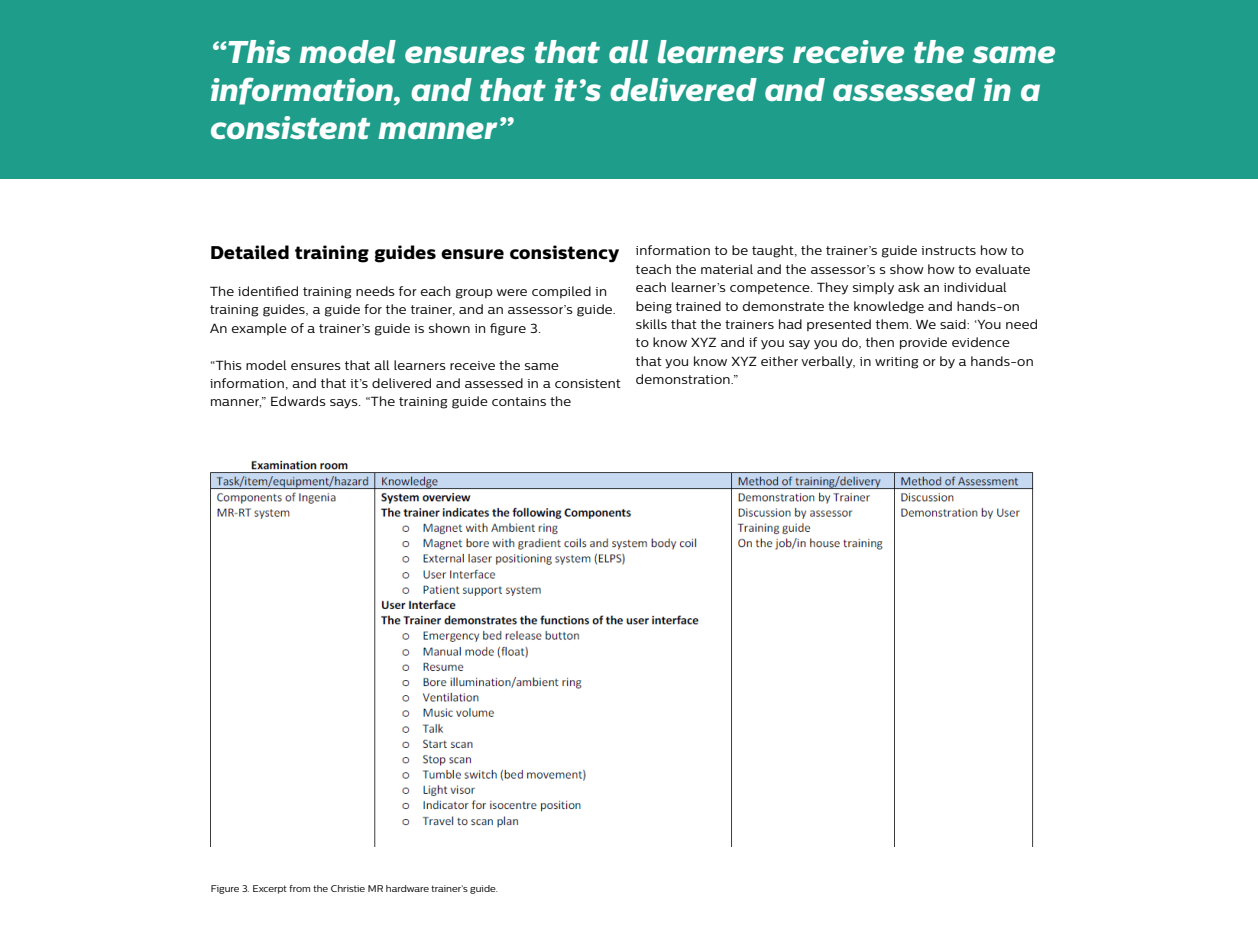
<style>
.page{position:relative;width:1258px;height:945px;background:#fff}
.page>*{position:absolute;margin:0;border:0;box-sizing:border-box;transform-origin:0 0}
.t1{font:italic 31.5px/37.8px "Centrale Sans X Bold";color:#fff}
.t2{font:18.38px "Centrale Sans X Bold";letter-spacing:.02em;color:#000}
.t3{font:13.12px/18.4px "Centrale Sans";letter-spacing:.02em;color:#000}
.t4{font:9.62px "Centrale Sans";color:#000}
</style>
<div class="page">
<div style="left:0;top:0;width:1258px;height:179px;background:#1e9d8b"></div>
<img style="left:210px;top:460px;width:824px;height:387px">
<h1 class="t1" style="left:210px;top:33px;width:847px">“This model ensures that all learners receive the same information, and that it’s delivered and assessed in a consistent manner”</h1>
<h2 class="t2" style="left:210px;top:241px;width:411px">Detailed training guides ensure consistency</h2>
<p class="t3" style="left:210px;top:282px;width:407px">The identified training needs for each group were compiled in training guides, a guide for the trainer, and an assessor’s guide.<br>An example of a trainer’s guide is shown in figure 3.</p>
<p class="t3" style="left:210px;top:356px;width:412px">“This model ensures that all learners receive the same information, and that it’s delivered and assessed in a consistent manner,” Edwards says. “The training guide contains the</p>
<p class="t3" style="left:636px;top:241px;width:403px">information to be taught, the trainer’s guide instructs how to teach the material and the assessor’s s show how to evaluate each learner’s competence. They simply ask an individual being trained to demonstrate the knowledge and hands-on skills that the trainers had presented them. We said: ‘You need to know XYZ and if you say you do, then provide evidence that you know XYZ either verbally, in writing or by a hands-on demonstration.”</p>
<p class="t4" style="left:211px;top:883px;width:289px">Figure 3. Excerpt from the Christie MR hardware trainer’s guide.</p>
</div>
